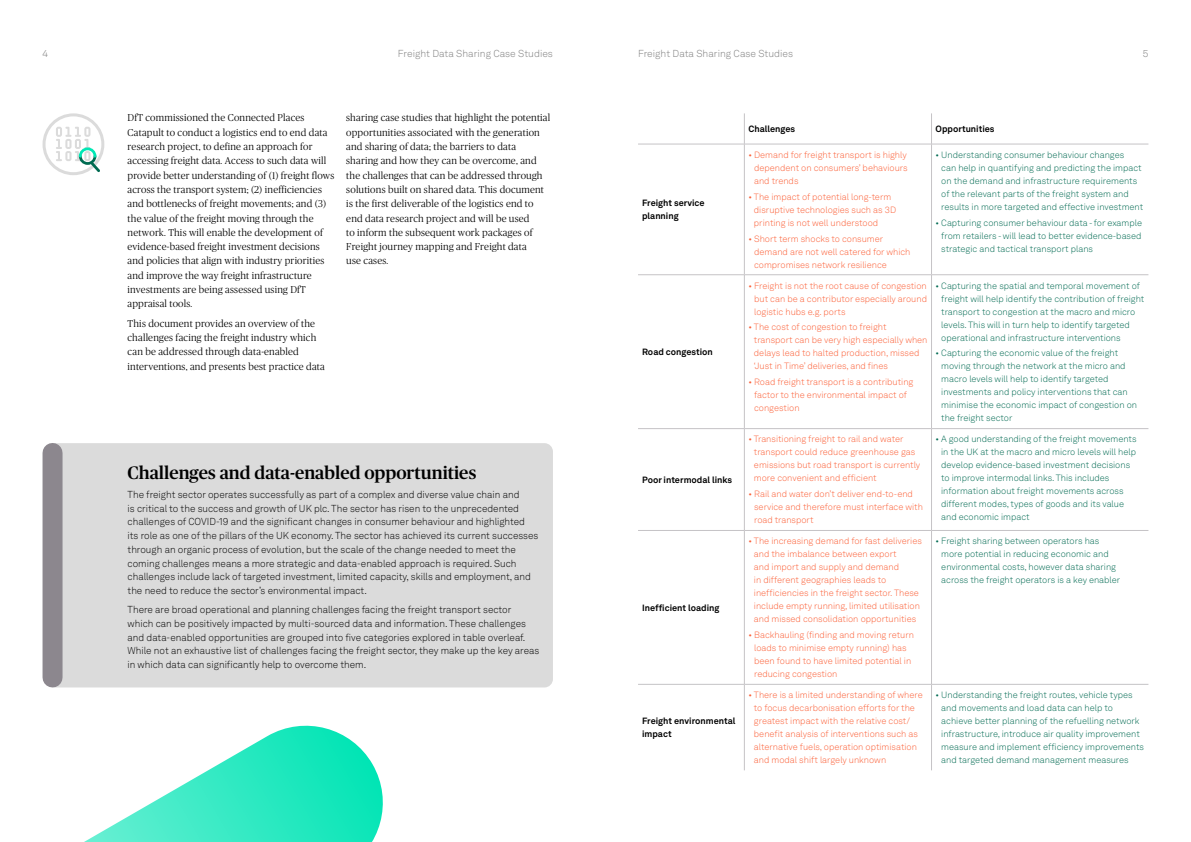
<style>
.page{position:relative;width:1191px;height:842px;background:#fff}
.page>*{position:absolute;margin:0;border:0;box-sizing:border-box;transform-origin:0 0}
.t1{font:500 18px "Publico Headline";color:#000}
.t2{font:300 10px/14.3px "Publico Headline";letter-spacing:.02em;color:#000}
.t3{font:300 10px/13.7px "Akkurat LL";color:#000}
.t4{font:300 10px "Akkurat LL";color:#7f7f7f}
.t5{font:300 9px/13px "Akkurat LL";color:#006a52}
.t6{font:300 9px/13px "Akkurat LL";color:#fc5e35}
.t7{font:700 9px/13px "Akkurat LL";color:#000}
</style>
<div class="page">
<div style="left:47px;top:443px;width:506px;height:244px;background:#dbdbdb;border-radius:9px"></div>
<div style="left:43px;top:453px;width:20px;height:224px;background:#8c878e"></div>
<hr style="left:744px;top:113px;width:1px;height:31px;background:#c5c3c6">
<hr style="left:931px;top:113px;width:1px;height:31px;background:#c5c3c6">
<hr style="left:638px;top:144px;width:106px;height:1px;background:#c5c3c6">
<hr style="left:744px;top:144px;width:187px;height:1px;background:#c5c3c6">
<hr style="left:744px;top:144px;width:1px;height:130px;background:#c5c3c6">
<hr style="left:931px;top:144px;width:217px;height:1px;background:#c5c3c6">
<hr style="left:931px;top:144px;width:1px;height:130px;background:#c5c3c6">
<hr style="left:638px;top:274px;width:106px;height:1px;background:#c5c3c6">
<hr style="left:744px;top:274px;width:187px;height:1px;background:#c5c3c6">
<hr style="left:744px;top:275px;width:1px;height:153px;background:#c5c3c6">
<hr style="left:931px;top:274px;width:217px;height:1px;background:#c5c3c6">
<hr style="left:931px;top:275px;width:1px;height:153px;background:#c5c3c6">
<hr style="left:638px;top:428px;width:106px;height:1px;background:#c5c3c6">
<hr style="left:744px;top:428px;width:187px;height:1px;background:#c5c3c6">
<hr style="left:744px;top:429px;width:1px;height:101px;background:#c5c3c6">
<hr style="left:931px;top:428px;width:217px;height:1px;background:#c5c3c6">
<hr style="left:931px;top:429px;width:1px;height:101px;background:#c5c3c6">
<hr style="left:638px;top:530px;width:106px;height:1px;background:#c5c3c6">
<hr style="left:744px;top:530px;width:187px;height:1px;background:#c5c3c6">
<hr style="left:744px;top:531px;width:1px;height:153px;background:#c5c3c6">
<hr style="left:931px;top:530px;width:217px;height:1px;background:#c5c3c6">
<hr style="left:931px;top:531px;width:1px;height:153px;background:#c5c3c6">
<hr style="left:638px;top:684px;width:106px;height:1px;background:#c5c3c6">
<hr style="left:744px;top:684px;width:187px;height:1px;background:#c5c3c6">
<hr style="left:744px;top:685px;width:1px;height:85px;background:#c5c3c6">
<hr style="left:931px;top:684px;width:217px;height:1px;background:#c5c3c6">
<hr style="left:931px;top:685px;width:1px;height:85px;background:#c5c3c6">
<svg style="left:84px;top:725px;width:299px;height:117px"></svg>
<div style="left:43px;top:113px;width:61px;height:62px;border:3px solid #dbdbdb;border-radius:50%"></div>
<svg style="left:56px;top:127px;width:44px;height:45px"></svg>
<p class="t4" style="left:43px;top:49px;width:7px">4</p>
<p class="t4" style="left:398px;top:49px;width:157px">Freight Data Sharing Case Studies</p>
<p class="t2" style="left:128px;top:111px;width:208px">DfT commissioned the Connected Places Catapult to conduct a logistics end to end data research project, to define an approach for accessing freight data. Access to such data will provide better understanding of (1) freight flows across the transport system; (2) inefficiencies and bottlenecks of freight movements; and (3) the value of the freight moving through the network. This will enable the development of evidence-based freight investment decisions and policies that align with industry priorities and improve the way freight infrastructure investments are being assessed using DfT appraisal tools.</p>
<p class="t2" style="left:128px;top:317px;width:199px">This document provides an overview of the challenges facing the freight industry which can be addressed through data-enabled interventions, and presents best practice data</p>
<p class="t2" style="left:346px;top:111px;width:205px">sharing case studies that highlight the potential opportunities associated with the generation and sharing of data; the barriers to data sharing and how they can be overcome, and the challenges that can be addressed through solutions built on shared data. This document is the first deliverable of the logistics end to end data research project and will be used<br>to inform the subsequent work packages of Freight journey mapping and Freight data<br>use cases.</p>
<h1 class="t1" style="left:128px;top:465px;width:350px">Challenges and data-enabled opportunities</h1>
<p class="t3" style="left:128px;top:488px;width:412px">The freight sector operates successfully as part of a complex and diverse value chain and<br>is critical to the success and growth of UK plc. The sector has risen to the unprecedented challenges of COVID-19 and the significant changes in consumer behaviour and highlighted<br>its role as one of the pillars of the UK economy. The sector has achieved its current successes through an organic process of evolution, but the scale of the change needed to meet the coming challenges means a more strategic and data-enabled approach is required. Such challenges include lack of targeted investment, limited capacity, skills and employment, and the need to reduce the sector’s environmental impact.</p>
<p class="t3" style="left:128px;top:604px;width:413px">There are broad operational and planning challenges facing the freight transport sector which can be positively impacted by multi-sourced data and information. These challenges and data-enabled opportunities are grouped into five categories explored in table overleaf.<br>While not an exhaustive list of challenges facing the freight sector, they make up the key areas in which data can significantly help to overcome them.</p>
<p class="t4" style="left:638px;top:49px;width:157px">Freight Data Sharing Case Studies</p>
<p class="t4" style="left:1142px;top:49px;width:7px">5</p>
<p class="t7" style="left:642px;top:197px;width:64px">Freight service planning</p>
<p class="t7" style="left:642px;top:346px;width:72px">Road congestion</p>
<p class="t7" style="left:642px;top:474px;width:91px">Poor intermodal links</p>
<p class="t7" style="left:642px;top:601px;width:79px">Inefficient loading</p>
<p class="t7" style="left:642px;top:715px;width:95px">Freight environmental impact</p>
<p class="t7" style="left:748px;top:123px;width:48px">Challenges</p>
<p class="t7" style="left:935px;top:123px;width:60px">Opportunities</p>
<p class="t6" style="left:754px;top:149px;width:155px;text-align:justify;text-indent:-6px">• Demand for freight transport is highly dependent on consumers’ behaviours and trends</p>
<p class="t6" style="left:754px;top:191px;width:144px;text-indent:-6px">• The impact of potential long-term disruptive technologies such as 3D printing is not well understood</p>
<p class="t6" style="left:754px;top:233px;width:158px;text-indent:-6px">• Short term shocks to consumer demand are not well catered for which compromises network resilience</p>
<p class="t6" style="left:754px;top:280px;width:174px;text-align:justify;text-indent:-6px">• Freight is not the root cause of congestion but can be a contributor especially around logistic hubs e.g. ports</p>
<p class="t6" style="left:754px;top:321px;width:175px;text-indent:-6px">• The cost of congestion to freight transport can be very high especially when delays lead to halted production, missed ‘Just in Time’ deliveries, and fines</p>
<p class="t6" style="left:754px;top:376px;width:161px;text-indent:-6px">• Road freight transport is a contributing factor to the environmental impact of congestion</p>
<p class="t6" style="left:754px;top:433px;width:168px;text-indent:-6px">• Transitioning freight to rail and water transport could reduce greenhouse gas emissions but road transport is currently more convenient and efficient</p>
<p class="t6" style="left:754px;top:488px;width:170px;text-indent:-6px">• Rail and water don’t deliver end-to-end service and therefore must interface with road transport</p>
<p class="t6" style="left:754px;top:535px;width:169px;text-indent:-6px">• The increasing demand for fast deliveries and the imbalance between export<br>and import and supply and demand<br>in different geographies leads to inefficiencies in the freight sector. These include empty running, limited utilisation and missed consolidation opportunities</p>
<p class="t6" style="left:754px;top:629px;width:161px;text-indent:-6px">• Backhauling (finding and moving return loads to minimise empty running) has been found to have limited potential in reducing congestion</p>
<p class="t5" style="left:941px;top:149px;width:203px;text-indent:-6px">• Understanding consumer behaviour changes<br>can help in quantifying and predicting the impact on the demand and infrastructure requirements of the relevant parts of the freight system and results in more targeted and effective investment</p>
<p class="t5" style="left:941px;top:217px;width:202px;text-align:justify;text-indent:-6px">• Capturing consumer behaviour data - for example from retailers - will lead to better evidence-based strategic and tactical transport plans</p>
<p class="t5" style="left:941px;top:280px;width:204px;text-indent:-6px">• Capturing the spatial and temporal movement of freight will help identify the contribution of freight transport to congestion at the macro and micro levels. This will in turn help to identify targeted operational and infrastructure interventions</p>
<p class="t5" style="left:941px;top:347px;width:197px;text-indent:-6px">• Capturing the economic value of the freight moving through the network at the micro and macro levels will help to identify targeted investments and policy interventions that can minimise the economic impact of congestion on the freight sector</p>
<p class="t5" style="left:941px;top:433px;width:197px;text-indent:-6px">• A good understanding of the freight movements in the UK at the macro and micro levels will help develop evidence-based investment decisions to improve intermodal links. This includes information about freight movements across different modes, types of goods and its value and economic impact</p>
<p class="t5" style="left:941px;top:535px;width:180px;text-indent:-6px">• Freight sharing between operators has more potential in reducing economic and environmental costs, however data sharing across the freight operators is a key enabler</p>
<p class="t6" style="left:754px;top:689px;width:170px;text-indent:-6px">• There is a limited understanding of where to focus decarbonisation efforts for the greatest impact with the relative cost/ benefit analysis of interventions such as alternative fuels, operation optimisation and modal shift largely unknown</p>
<p class="t5" style="left:941px;top:689px;width:204px;text-indent:-6px">• Understanding the freight routes, vehicle types and movements and load data can help to achieve better planning of the refuelling network infrastructure, introduce air quality improvement measure and implement efficiency improvements and targeted demand management measures</p>
</div>
